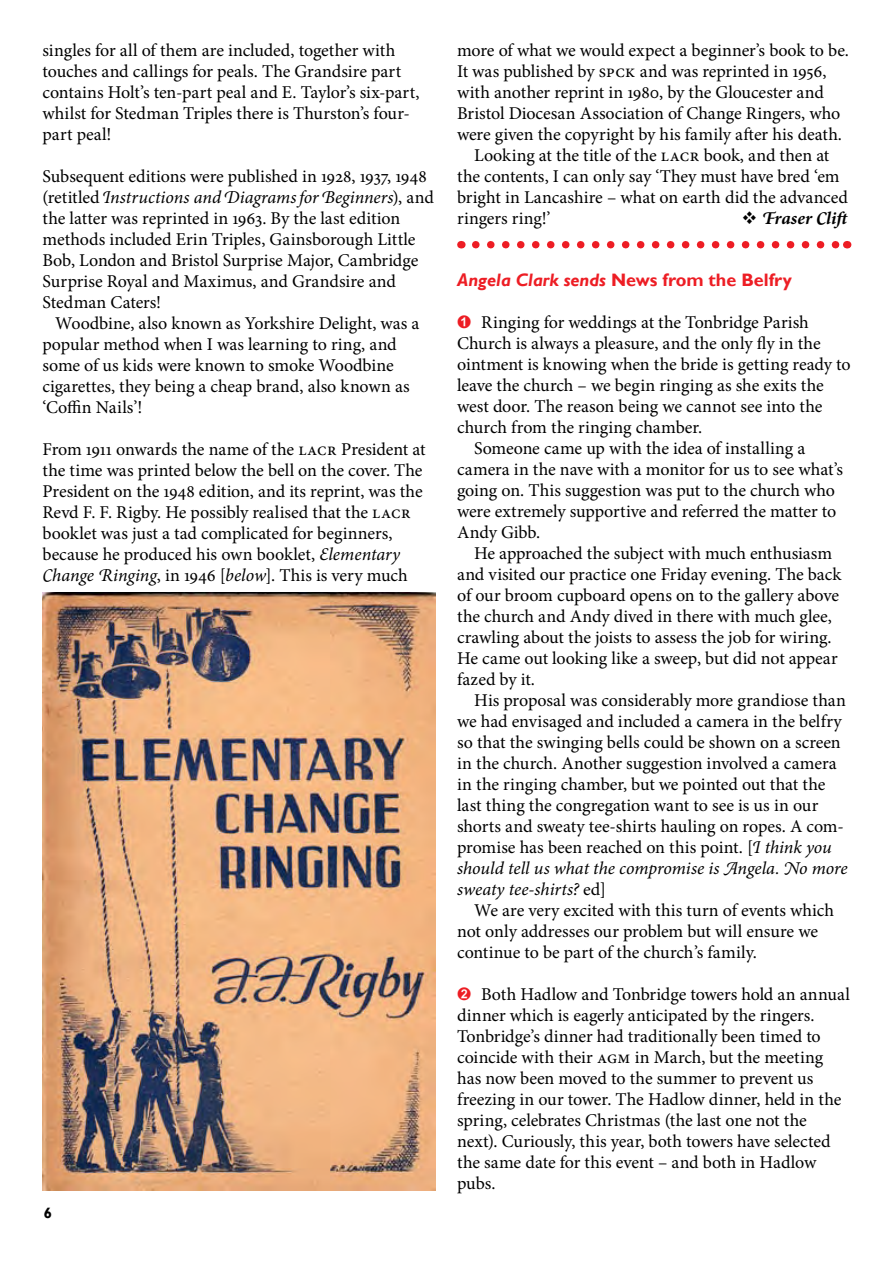
<style>
.page{position:relative;width:893px;height:1263px;background:#fff}
.page>*{position:absolute;margin:0;border:0;box-sizing:border-box;transform-origin:0 0}
.t1{font:18px/21px "Minion Pro";letter-spacing:-.005em;color:#000}
.t2{font:italic 18px "Minion Pro";letter-spacing:-.005em;color:#000}
.t3{font:700 18px "Gill Sans";color:#ed1d24}
.t4{font:italic 700 18px "Minion Pro";color:#000}
.t5{font:700 15px "Gill Sans";color:#000}
.s1{font-style:italic}
.s2{font-style:normal}
</style>
<div class="page">
<img style="left:43px;top:592px;width:393px;height:599px">
<svg style="left:476px;top:241px;width:363px;height:7px"></svg>
<p class="t1" style="left:43px;top:39px;width:378px">singles for all of them are included, together with touches and callings for peals. The Grandsire part contains Holt’s ten-part peal and E. Taylor’s six-part, whilst for Stedman Triples there is Thurston’s four&shy;part peal!</p>
<p class="t1" style="left:43px;top:165px;width:393px">Subsequent editions were published in 1928, 1937, 1948 (retitled<span class="s1">Instructions andDiagramsforBeginners</span>), and the latter was reprinted in 1963. By the last edition methods included Erin Triples, Gainsborough Little Bob, London and Bristol Surprise Major, Cambridge Surprise Royal and Maximus, and Grandsire and Stedman Caters!</p>
<p class="t1" style="left:43px;top:312px;width:379px;text-indent:13px">Woodbine, also known as Yorkshire Delight, was a popular method when I was learning to ring, and some of us kids were known to smoke Woodbine cigarettes, they being a cheap brand, also known as ‘Coffin Nails’!</p>
<p class="t1" style="left:43px;top:438px;width:384px">From 1911 onwards the name of the lacr President at the time was printed below the bell on the cover. The President on the 1948 edition, and its reprint, was the Revd F. F. Rigby. He possibly realised that the lacr booklet was just a tad complicated for beginners, because he produced his own booklet, <span class="s1">Elementary Change Ringing</span>, in 1946 [<span class="s1">below</span>]. This is very much</p>
<p class="t5" style="left:44px;top:1204px;width:10px">6</p>
<p class="t1" style="left:457px;top:39px;width:393px">more of what we would expect a beginner’s book to be.</p>
<p class="t1" style="left:457px;top:60px;width:371px">It was published by spck and was reprinted in 1956,</p>
<p class="t1" style="left:457px;top:81px;width:368px">with another reprint in 1980, by the Gloucester and</p>
<p class="t1" style="left:457px;top:102px;width:385px">Bristol Diocesan Association of Change Ringers, who</p>
<p class="t1" style="left:457px;top:123px;width:386px">were given the copyright by his family after his death.</p>
<p class="t1" style="left:474px;top:144px;width:357px">Looking at the title of the lacr book, and then at</p>
<p class="t1" style="left:457px;top:165px;width:384px">the contents, I can only say ‘They must have bred ‘em</p>
<p class="t1" style="left:457px;top:186px;width:392px">bright in Lancashire – what on earth did the advanced</p>
<p class="t1" style="left:457px;top:207px;width:95px">ringers ring!’</p>
<p class="t4" style="left:762px;top:205px;width:90px">Fraser Clift</p>
<p class="t3" style="left:457px;top:269px;width:336px"><span class="s1">Angela Clark sends</span> News from the Belfry</p>
<p class="t1" style="left:481px;top:312px;width:329px">Ringing for weddings at the Tonbridge Parish</p>
<p class="t1" style="left:457px;top:333px;width:365px">Church is always a pleasure, and the only fly in the</p>
<p class="t1" style="left:457px;top:354px;width:395px">ointment is knowing when the bride is getting ready to</p>
<p class="t1" style="left:457px;top:375px;width:368px">leave the church – we begin ringing as she exits the</p>
<p class="t1" style="left:457px;top:396px;width:367px">west door. The reason being we cannot see into the</p>
<p class="t1" style="left:457px;top:417px;width:247px">church from the ringing chamber.</p>
<p class="t1" style="left:474px;top:438px;width:333px">Someone came up with the idea of installing a</p>
<p class="t1" style="left:457px;top:459px;width:388px">camera in the nave with a monitor for us to see what’s</p>
<p class="t1" style="left:457px;top:480px;width:379px">going on. This suggestion was put to the church who</p>
<p class="t1" style="left:457px;top:501px;width:381px">were extremely supportive and referred the matter to</p>
<p class="t1" style="left:457px;top:522px;width:85px">Andy Gibb.</p>
<p class="t1" style="left:474px;top:543px;width:360px">He approached the subject with much enthusiasm</p>
<p class="t1" style="left:457px;top:564px;width:386px">and visited our practice one Friday evening. The back</p>
<p class="t1" style="left:457px;top:585px;width:383px">of our broom cupboard opens on to the gallery above</p>
<p class="t1" style="left:457px;top:606px;width:376px">the church and Andy dived in there with much glee,</p>
<p class="t1" style="left:457px;top:627px;width:376px">crawling about the joists to assess the job for wiring.</p>
<p class="t1" style="left:457px;top:648px;width:382px">He came out looking like a sweep, but did not appear</p>
<p class="t1" style="left:457px;top:669px;width:79px">fazed by it.</p>
<p class="t1" style="left:474px;top:690px;width:373px">His proposal was considerably more grandiose than</p>
<p class="t1" style="left:457px;top:711px;width:386px">we had envisaged and included a camera in the belfry</p>
<p class="t1" style="left:457px;top:732px;width:385px">so that the swinging bells could be shown on a screen</p>
<p class="t1" style="left:457px;top:753px;width:381px">in the church. Another suggestion involved a camera</p>
<p class="t1" style="left:457px;top:774px;width:370px">in the ringing chamber, but we pointed out that the</p>
<p class="t1" style="left:457px;top:795px;width:363px">last thing the congregation want to see is us in our</p>
<p class="t1" style="left:457px;top:816px;width:388px">shorts and sweaty tee-shirts hauling on ropes. A com-</p>
<p class="t1" style="left:457px;top:837px;width:376px">promise has been reached on this point. [<span class="s1">I think you</span></p>
<p class="t2" style="left:457px;top:856px;width:392px">should tell us what the compromise is Angela. No more</p>
<p class="t2" style="left:457px;top:877px;width:150px">sweaty tee-shirts? <span class="s2">ed]</span></p>
<p class="t1" style="left:474px;top:900px;width:361px">We are very excited with this turn of events which</p>
<p class="t1" style="left:457px;top:921px;width:362px">not only addresses our problem but will ensure we</p>
<p class="t1" style="left:457px;top:942px;width:301px">continue to be part of the church’s family.</p>
<p class="t1" style="left:457px;top:984px;width:394px;text-indent:24px">Both Hadlow and Tonbridge towers hold an annual dinner which is eagerly anticipated by the ringers.<br>Tonbridge’s dinner had traditionally been timed to coincide with their agm in March, but the meeting has now been moved to the summer to prevent us freezing in our tower. The Hadlow dinner, held in the spring, celebrates Christmas (the last one not the next). Curiously, this year, both towers have selected the same date for this event – and both in Hadlow pubs.</p>
</div>
